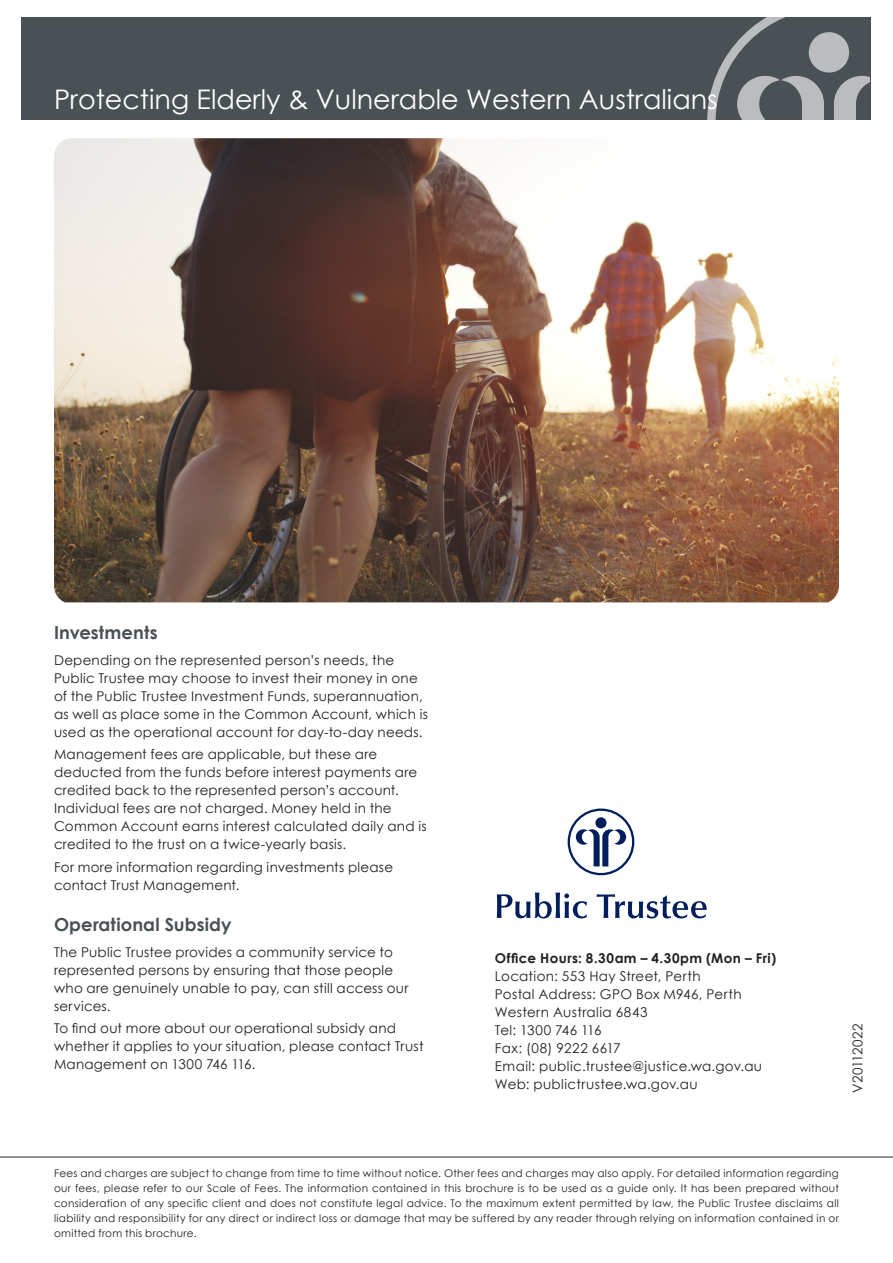
<style>
.page{position:relative;width:893px;height:1263px;background:#fff}
.page>*{position:absolute;margin:0;border:0;box-sizing:border-box;transform-origin:0 0}
.t1{font:27px "Century Gothic";color:#fff}
.t2{font:700 18px "Century Gothic";letter-spacing:.005em;color:#4a5155}
.t3{font:13.5px/18px "Century Gothic";letter-spacing:.015em;color:#231f20}
.t4{font:700 13.5px "Century Gothic";letter-spacing:.035em;color:#231f20}
.t5{font:13.5px "Century Gothic";letter-spacing:-.02em;color:#231f20}
.t6{font:10.5px/15px "Century Gothic";letter-spacing:.025em;color:#231f20;text-align:justify}
</style>
<div class="page">
<div style="left:21px;top:17px;width:849px;height:102px;background:#4a5155"></div>
<svg style="left:707px;top:17px;width:163px;height:103px"></svg>
<div style="left:809px;top:32px;width:40px;height:41px;background:#babcbe;border-radius:50%"></div>
<hr style="left:0;top:1157px;width:893px;height:1px;background:#231f20">
<img style="left:54px;top:138px;width:785px;height:464px">
<div style="left:568px;top:808px;width:66px;height:67px;border:2px solid #001e5b;border-radius:50%"></div>
<svg style="left:576px;top:829px;width:50px;height:37px"></svg>
<div style="left:595px;top:817px;width:11px;height:11px;background:#001e5b;border-radius:50%"></div>
<svg style="left:497px;top:892px;width:90px;height:26px"></svg>
<svg style="left:597px;top:894px;width:110px;height:24px"></svg>
<p class="t1" style="left:54px;top:81px;width:665px">Protecting Elderly &amp; Vulnerable Western Australians</p>
<p class="t2" style="left:54px;top:618px;width:105px">Investments</p>
<p class="t3" style="left:54px;top:651px;width:375px">Depending on the represented person’s needs, the Public Trustee may choose to invest their money in one of the Public Trustee Investment Funds, superannuation, as well as place some in the Common Account, which is used as the operational account for day-to-day needs.</p>
<p class="t3" style="left:54px;top:745px;width:374px">Management fees are applicable, but these are deducted from the funds before interest payments are credited back to the represented person’s account.<br>Individual fees are not charged. Money held in the Common Account earns interest calculated daily and is credited to the trust on a twice-yearly basis.</p>
<p class="t3" style="left:54px;top:857px;width:341px">For more information regarding investments please contact Trust Management.</p>
<p class="t2" style="left:54px;top:910px;width:179px">Operational Subsidy</p>
<p class="t3" style="left:54px;top:943px;width:356px">The Public Trustee provides a community service to represented persons by ensuring that those people who are genuinely unable to pay, can still access our services.</p>
<p class="t3" style="left:54px;top:1019px;width:371px">To find out more about our operational subsidy and whether it applies to your situation, please contact Trust<br>Management on 1300 746 116.</p>
<p class="t4" style="left:495px;top:948px;width:283px">Office Hours: 8.30am – 4.30pm (Mon – Fri)</p>
<p class="t3" style="left:495px;top:967px;width:207px">Location: 553 Hay Street, Perth</p>
<p class="t3" style="left:495px;top:985px;width:248px">Postal Address: GPO Box M946, Perth</p>
<p class="t3" style="left:495px;top:1003px;width:154px">Western Australia 6843</p>
<p class="t5" style="left:495px;top:1021px;width:108px">Tel: 1300 746 116</p>
<p class="t3" style="left:495px;top:1039px;width:127px">Fax: (08) 9222 6617</p>
<p class="t3" style="left:495px;top:1057px;width:269px">Email: public.trustee@justice.wa.gov.au</p>
<p class="t3" style="left:495px;top:1075px;width:204px">Web: publictrustee.wa.gov.au</p>
<p class="t3" style="left:848px;top:1093px;width:71px;rotate:-90deg">V20112022</p>
<p class="t6" style="left:54px;top:1166px;width:786px">Fees and charges are subject to change from time to time without notice. Other fees and charges may also apply. For detailed information regarding our fees, please refer to our Scale of Fees. The information contained in this brochure is to be used as a guide only. It has been prepared without consideration of any specific client and does not constitute legal advice. To the maximum extent permitted by law, the Public Trustee disclaims all liability and responsibility for any direct or indirect loss or damage that may be suffered by any reader through relying on information contained in or omitted from this brochure.</p>
</div>
